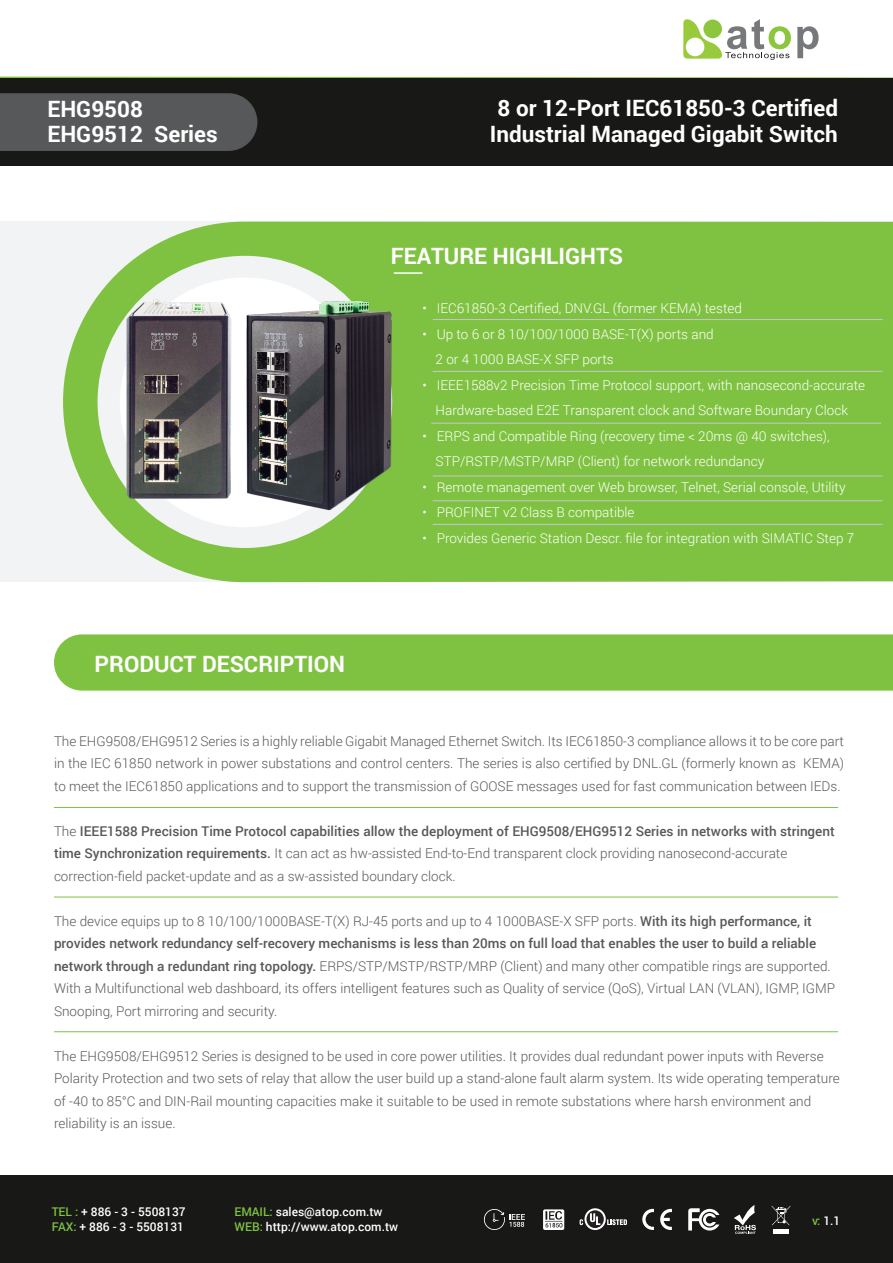
<style>
.page{position:relative;width:893px;height:1263px;background:#fff}
.page>*{position:absolute;margin:0;border:0;box-sizing:border-box;transform-origin:0 0}
.t1{font:700 22.5px "Roboto";color:#fff}
.t2{font:300 13.5px/22.5px "Roboto";color:#57585a}
.t3{font:300 13.5px "Roboto";color:#fff}
.t4{font:500 13.5px/22.5px "Roboto";color:#57585a}
.t5{font:500 12px/15px "Roboto";color:#fff}
.s1{font-weight:500}
.s2{font-weight:300}
.s3{color:#7fc241}
</style>
<div class="page">
<svg style="left:0;top:76px;width:893px;height:3px"></svg>
<div style="left:0;top:1176px;width:893px;height:87px;background:#181817"></div>
<svg style="left:660px;top:1209px;width:12px;height:21px"></svg>
<svg style="left:642px;top:1209px;width:12px;height:21px"></svg>
<svg style="left:688px;top:1208px;width:31px;height:22px"></svg>
<svg style="left:734px;top:1205px;width:22px;height:29px"></svg>
<hr style="left:773px;top:1229px;width:16px;height:4px;background:#fff">
<svg style="left:772px;top:1206px;width:18px;height:19px"></svg>
<svg style="left:607px;top:1219px;width:20px;height:6px"></svg>
<svg style="left:584px;top:1208px;width:22px;height:22px"></svg>
<svg style="left:586px;top:1210px;width:18px;height:18px"></svg>
<svg style="left:590px;top:1213px;width:10px;height:12px"></svg>
<svg style="left:580px;top:1219px;width:3px;height:6px"></svg>
<svg style="left:543px;top:1209px;width:21px;height:21px"></svg>
<svg style="left:483px;top:1209px;width:42px;height:21px"></svg>
<svg style="left:683px;top:19px;width:108px;height:41px"></svg>
<svg style="left:797px;top:26px;width:22px;height:32px"></svg>
<div style="left:0;top:222px;width:893px;height:360px;background:#f2f3f4"></div>
<svg style="left:63px;top:222px;width:830px;height:360px;background:#87c54e"></svg>
<div style="left:0;top:79px;width:893px;height:87px;background:#181817"></div>
<hr style="left:54px;top:807px;width:784px;height:1px;background:#7fc241">
<hr style="left:54px;top:897px;width:784px;height:1px;background:#7fc241">
<hr style="left:54px;top:1031px;width:784px;height:1px;background:#7fc241">
<hr style="left:394px;top:272px;width:28px;height:2px;background:#fff">
<div style="left:54px;top:634px;width:839px;height:57px;background:#7fc241"></div>
<hr style="left:433px;top:319px;width:450px;height:1px;background:#c7c8ca">
<hr style="left:433px;top:371px;width:450px;height:1px;background:#c7c8ca">
<hr style="left:431px;top:423px;width:450px;height:1px;background:#c7c8ca">
<hr style="left:433px;top:500px;width:450px;height:1px;background:#c7c8ca">
<hr style="left:433px;top:524px;width:450px;height:1px;background:#c7c8ca">
<hr style="left:433px;top:476px;width:450px;height:1px;background:#c7c8ca">
<div style="left:0;top:93px;width:258px;height:58px;background:#57585a"></div>
<img style="left:278px;top:299px;width:143px;height:214px">
<img style="left:90px;top:260px;width:188px;height:282px">
<p class="t1" style="left:47px;top:93px;width:97px">EHG9508</p>
<p class="t1" style="left:47px;top:118px;width:172px">EHG9512 Series</p>
<p class="t1" style="left:94px;top:648px;width:252px">PRODUCT DESCRIPTION</p>
<p class="t1" style="left:497px;top:92px;width:342px">8 or 12-Port IEC61850-3 Certified</p>
<p class="t1" style="left:490px;top:118px;width:350px">Industrial Managed Gigabit Switch</p>
<p class="t1" style="left:391px;top:240px;width:234px">FEATURE HIGHLIGHTS</p>
<p class="t3" style="left:422px;top:299px;width:321px">• IEC61850-3 Certified, DNV.GL (former KEMA) tested</p>
<p class="t3" style="left:422px;top:325px;width:293px">• Up to 6 or 8 10/100/1000 BASE-T(X) ports and</p>
<p class="t3" style="left:436px;top:350px;width:180px">2 or 4 1000 BASE-X SFP ports</p>
<p class="t3" style="left:422px;top:376px;width:444px">• IEEE1588v2 Precision Time Protocol support, with nanosecond-accurate</p>
<p class="t3" style="left:436px;top:401px;width:414px">Hardware-based E2E Transparent clock and Software Boundary Clock</p>
<p class="t3" style="left:422px;top:427px;width:409px">• ERPS and Compatible Ring (recovery time &lt; 20ms @ 40 switches),</p>
<p class="t3" style="left:436px;top:452px;width:330px">STP/RSTP/MSTP/MRP (Client) for network redundancy</p>
<p class="t3" style="left:422px;top:478px;width:425px">• Remote management over Web browser, Telnet, Serial console, Utility</p>
<p class="t3" style="left:422px;top:503px;width:214px">• PROFINET v2 Class B compatible</p>
<p class="t3" style="left:422px;top:529px;width:433px">• Provides Generic Station Descr. file for integration with SIMATIC Step 7</p>
<p class="t2" style="left:54px;top:729px;width:792px;text-align:justify">The EHG9508/EHG9512 Series is a highly reliable Gigabit Managed Ethernet Switch. Its IEC61850-3 compliance allows it to be core part in the IEC 61850 network in power substations and control centers. The series is also certified by DNL.GL (formerly known as KEMA) to meet the IEC61850 applications and to support the transmission of GOOSE messages used for fast communication between IEDs.</p>
<p class="t2" style="left:54px;top:819px;width:782px">The <span class="s1">IEEE1588 Precision Time Protocol capabilities allow the deployment of EHG9508/EHG9512 Series in networks with stringent time Synchronization requirements.</span> It can act as hw-assisted End-to-End transparent clock providing nanosecond-accurate correction-field packet-update and as a sw-assisted boundary clock.</p>
<p class="t4" style="left:54px;top:909px;width:778px"><span class="s2">The device equips up to 8 10/100/1000BASE-T(X) RJ-45 ports and up to 4 1000BASE-X SFP ports.</span> With its high performance, it provides network redundancy self-recovery mechanisms is less than 20ms on full load that enables the user to build a reliable network through a redundant ring topology. <span class="s2">ERPS/STP/MSTP/RSTP/MRP (Client) and many other compatible rings are supported.</span></p>
<p class="t2" style="left:54px;top:977px;width:783px">With a Multifunctional web dashboard, its offers intelligent features such as Quality of service (QoS), Virtual LAN (VLAN), IGMP, IGMP<br>Snooping, Port mirroring and security.</p>
<p class="t2" style="left:54px;top:1044px;width:787px">The EHG9508/EHG9512 Series is designed to be used in core power utilities. It provides dual redundant power inputs with Reverse Polarity Protection and two sets of relay that allow the user build up a stand-alone fault alarm system. Its wide operating temperature of -40 to 85°C and DIN-Rail mounting capacities make it suitable to be used in remote substations where harsh environment and reliability is an issue.</p>
<p class="t5" style="left:52px;top:1204px;width:136px"><span class="s3">TEL :</span> + 886 - 3 - 5508137<br><span class="s3">FAX:</span> + 886 - 3 - 5508131</p>
<p class="t5" style="left:234px;top:1204px;width:165px"><span class="s3">EMAIL:</span> sales@atop.com.tw<br><span class="s3">WEB:</span> http://www.atop.com.tw</p>
<p class="t5" style="left:812px;top:1212px;width:30px"><span class="s3">v:</span> 1.1</p>
</div>
